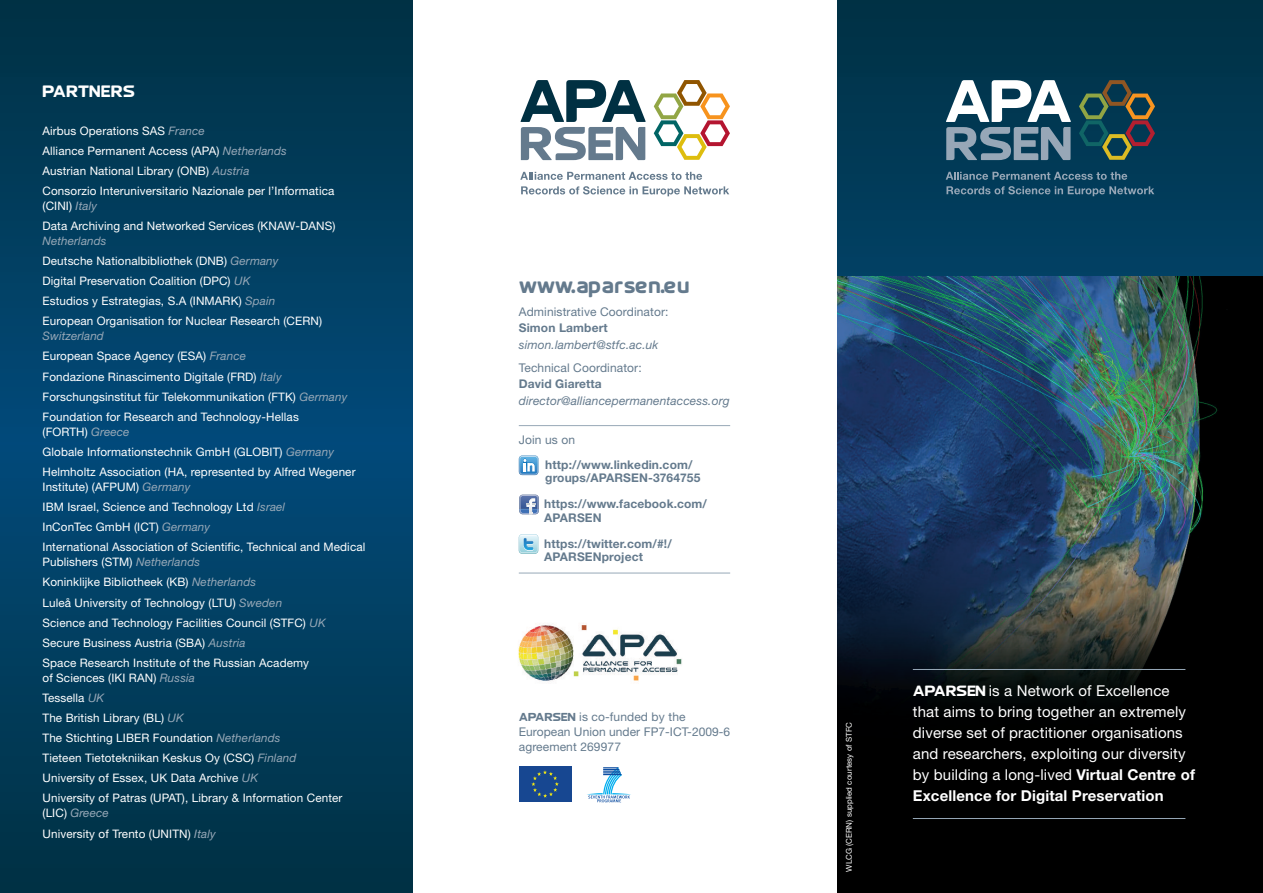
<style>
.page{position:relative;width:1263px;height:893px;background:#fff}
.page>*{position:absolute;margin:0;border:0;box-sizing:border-box;transform-origin:0 0}
.t1{font:21px "SK Yfont Thick";letter-spacing:.005em;color:#647a8d}
.t2{font:15px/21px "Helvetica Neue";letter-spacing:.01em;color:#fff}
.t3{font:15px "SK Yfont Thick";letter-spacing:-.015em;color:#fff}
.t4{font:700 12px/13.5px "Helvetica Neue";letter-spacing:.01em;color:#647a8d}
.t5{font:12px/15px "Helvetica Neue";letter-spacing:.01em;color:#647a8d}
.t6{font:italic 12px "Helvetica Neue";letter-spacing:.01em;color:#647a8d}
.t7{font:11.7px/20.1px "Helvetica Neue";letter-spacing:.01em;color:#fff}
.t8{font:7.95px "Helvetica Neue";letter-spacing:.005em;color:#fff}
.s1{font-style:italic;color:#97a8b7}
.s2{font-family:"SK Yfont Thick";font-size:10.5px}
.s3{font-family:"SK Yfont Thick";font-size:13.5px}
.s4{font-weight:700}
</style>
<div class="page">
<svg style="left:838px;top:0;width:425px;height:276px;background:#003854"></svg>
<img style="left:838px;top:276px;width:425px;height:617px">
<svg style="left:0;top:0;width:412px;height:893px;background:#013d5e"></svg>
<svg style="left:946px;top:80px;width:125px;height:80px"></svg>
<svg style="left:1079px;top:80px;width:76px;height:80px;background:#2f4a49"></svg>
<svg style="left:946px;top:172px;width:181px;height:8px"></svg>
<svg style="left:946px;top:186px;width:208px;height:10px;background:#2f5c76"></svg>
<svg style="left:521px;top:80px;width:125px;height:80px"></svg>
<svg style="left:654px;top:80px;width:76px;height:80px"></svg>
<svg style="left:520px;top:172px;width:182px;height:8px"></svg>
<svg style="left:521px;top:186px;width:208px;height:10px"></svg>
<hr style="left:913px;top:669px;width:272px;height:1px;background:#97a8b7">
<hr style="left:913px;top:818px;width:272px;height:1px;background:#97a8b7">
<hr style="left:519px;top:425px;width:211px;height:1px;background:#97a8b7">
<hr style="left:519px;top:573px;width:211px;height:1px;background:#97a8b7">
<img style="left:518px;top:623px;width:164px;height:58px">
<div style="left:519px;top:767px;width:52px;height:35px;background:#174791"></div>
<svg style="left:531px;top:770px;width:28px;height:28px"></svg>
<div style="left:585px;top:765px;width:48px;height:39px;background:linear-gradient(to bottom,#fff,#fff);border-radius:3px"></div>
<svg style="left:586px;top:767px;width:45px;height:35px"></svg>
<svg style="left:518px;top:455px;width:21px;height:21px"></svg>
<svg style="left:519px;top:456px;width:19px;height:19px"></svg>
<svg style="left:519px;top:496px;width:20px;height:19px"></svg>
<img style="left:520px;top:495px;width:18px;height:4px">
<div style="left:517px;top:533px;width:24px;height:25px;background:linear-gradient(to right,#fff,#fff)"></div>
<svg style="left:519px;top:534px;width:19px;height:20px"></svg>
<p class="t3" style="left:43px;top:85px;width:94px">PARTNERS</p>
<p class="t7" style="left:43px;top:121px;width:293px">Airbus Operations SAS <span class="s1">France<br></span>Alliance Permanent Access (APA) <span class="s1">Netherlands<br></span>Austrian National Library (ONB) <span class="s1">Austria<br></span>Consorzio Interuniversitario Nazionale per l’Informatica</p>
<p class="t7" style="left:43px;top:197px;width:294px">(CINI) <span class="s1">Italy<br></span>Data Archiving and Networked Services (KNAW-DANS)</p>
<p class="t7" style="left:43px;top:232px;width:281px"><span class="s1">Netherlands<br></span>Deutsche Nationalbibliothek (DNB) <span class="s1">Germany<br></span>Digital Preservation Coalition (DPC) <span class="s1">UK<br></span>Estudios y Estrategias, S.A (INMARK) <span class="s1">Spain </span>European Organisation for Nuclear Research (CERN)</p>
<p class="t7" style="left:43px;top:327px;width:306px"><span class="s1">Switzerland<br></span>European Space Agency (ESA) <span class="s1">France<br></span>Fondazione Rinascimento Digitale (FRD) <span class="s1">Italy </span>Forschungsinstitut für Telekommunikation (FTK) <span class="s1">Germany </span>Foundation for Research and Technology-Hellas</p>
<p class="t7" style="left:43px;top:423px;width:315px">(FORTH) <span class="s1">Greece<br></span>Globale Informationstechnik GmbH (GLOBIT) <span class="s1">Germany<br></span>Helmholtz Association (HA, represented by Alfred Wegener</p>
<p class="t7" style="left:43px;top:478px;width:324px">Institute) (AFPUM) <span class="s1">Germany<br></span>IBM Israel, Science and Technology Ltd <span class="s1">Israel<br></span>InConTec GmbH (ICT) <span class="s1">Germany<br></span>International Association of Scientific, Technical and Medical</p>
<p class="t7" style="left:43px;top:553px;width:285px">Publishers (STM) <span class="s1">Netherlands<br></span>Koninklijke Bibliotheek (KB) <span class="s1">Netherlands<br></span>Luleå University of Technology (LTU) <span class="s1">Sweden </span>Science and Technology Facilities Council (STFC) <span class="s1">UK </span>Secure Business Austria (SBA) <span class="s1">Austria<br></span>Space Research Institute of the Russian Academy</p>
<p class="t7" style="left:43px;top:669px;width:301px">of Sciences (IKI RAN) <span class="s1">Russia<br></span>Tessella <span class="s1">UK<br></span>The British Library (BL) <span class="s1">UK<br></span>The Stichting LIBER Foundation <span class="s1">Netherlands<br></span>Tieteen Tietotekniikan Keskus Oy (CSC) <span class="s1">Finland </span>University of Essex, UK Data Archive <span class="s1">UK<br></span>University of Patras (UPAT), Library &amp; Information Center</p>
<p class="t7" style="left:43px;top:804px;width:175px">(LIC) <span class="s1">Greece<br></span>University of Trento (UNITN) <span class="s1">Italy</span></p>
<h1 class="t1" style="left:519px;top:276px;width:173px">www.aparsen.eu</h1>
<p class="t5" style="left:519px;top:305px;width:151px">Administrative Coordinator:</p>
<p class="t4" style="left:519px;top:322px;width:90px">Simon Lambert</p>
<p class="t6" style="left:519px;top:340px;width:141px">simon.lambert@stfc.ac.uk</p>
<p class="t5" style="left:519px;top:361px;width:124px">Technical Coordinator:</p>
<p class="t4" style="left:519px;top:378px;width:85px">David Giaretta</p>
<p class="t6" style="left:519px;top:396px;width:212px">director@alliancepermanentaccess.org</p>
<p class="t5" style="left:519px;top:433px;width:58px">Join us on</p>
<p class="t4" style="left:545px;top:459px;width:157px">http://www.linkedin.com/ groups/APARSEN-3764755</p>
<p class="t4" style="left:544px;top:498px;width:164px">https://www.facebook.com/<br>APARSEN</p>
<p class="t4" style="left:544px;top:538px;width:129px">https://twitter.com/#!/<br>APARSENproject</p>
<p class="t5" style="left:519px;top:710px;width:213px"><span class="s2">APARSEN</span> is co-funded by the<br>European Union under FP7-ICT-2009-6 agreement 269977</p>
<p class="t8" style="left:846px;top:872px;width:151px;rotate:-90deg">WLCG (CERN) supplied courtesy of STFC</p>
<p class="t2" style="left:913px;top:681px;width:284px"><span class="s3">APARSEN</span> is a Network of Excellence that aims to bring together an extremely diverse set of practitioner organisations and researchers, exploiting our diversity by building a long-lived <span class="s4">Virtual Centre of Excellence for Digital Preservation</span></p>
</div>
